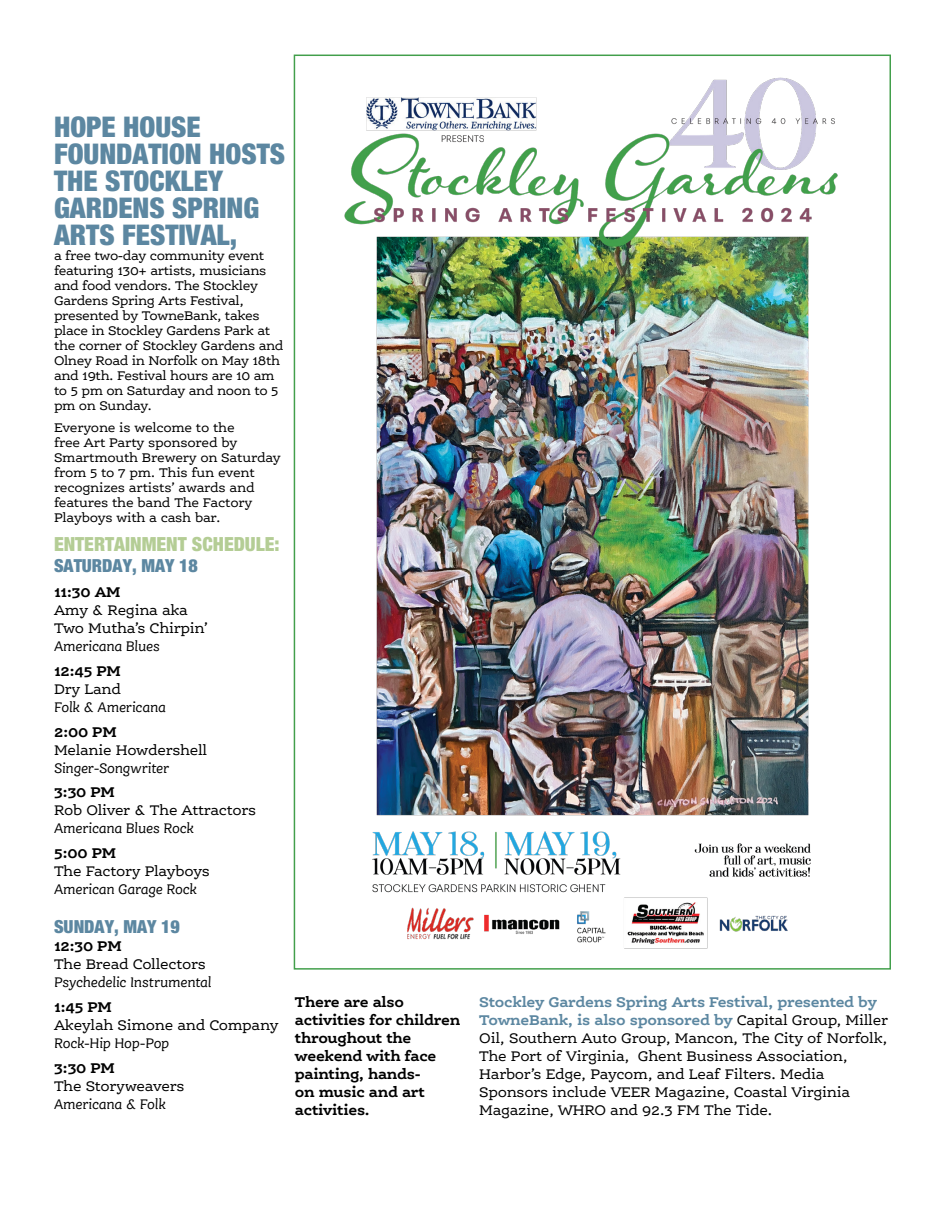
<style>
.page{position:relative;width:945px;height:1215px;background:#fff}
.page>*{position:absolute;margin:0;border:0;box-sizing:border-box;transform-origin:0 0}
.t1{font:900 condensed 28.5px/27px "Helvetica Neue";color:#5c87a1}
.t2{font:900 condensed 19.5px "Helvetica Neue";color:#b4cd95}
.t3{font:900 condensed 18px "Helvetica Neue";color:#5c87a1}
.t4{font:15px/18px "Ernestine Pro";letter-spacing:-.02em;color:#000}
.t5{font:700 15px/18px "Ernestine Pro";letter-spacing:-.02em;color:#000}
.t6{font:italic 15px "Ernestine Pro";letter-spacing:-.025em;color:#000}
.t7{font:13.5px/15px "Ernestine Pro";letter-spacing:-.03em;color:#000}
.s1{font-weight:700;color:#5c87a1}
</style>
<div class="page">
<img style="left:344px;top:77px;width:494px;height:872px">
<p class="t1" style="left:54px;top:113px;width:233px">HOPE HOUSE<br>FOUNDATION HOSTS<br>THE STOCKLEY<br>GARDENS SPRING<br>ARTS FESTIVAL,</p>
<p class="t7" style="left:54px;top:248px;width:231px">a free two-day community event featuring 130+ artists, musicians and food vendors. The Stockley<br>Gardens Spring Arts Festival, presented by TowneBank, takes place in Stockley Gardens Park at the corner of Stockley Gardens and<br>Olney Road in Norfolk on May 18th and 19th. Festival hours are 10 am to 5 pm on Saturday and noon to 5 pm on Sunday.</p>
<p class="t7" style="left:54px;top:419px;width:228px">Everyone is welcome to the<br>free Art Party sponsored by<br>Smartmouth Brewery on Saturday from 5 to 7 pm. This fun event recognizes artists’ awards and features the band The Factory<br>Playboys with a cash bar.</p>
<p class="t2" style="left:54px;top:532px;width:227px">ENTERTAINMENT SCHEDULE:</p>
<p class="t3" style="left:54px;top:555px;width:145px">SATURDAY, MAY 18</p>
<p class="t5" style="left:54px;top:583px;width:68px">11:30 AM</p>
<p class="t4" style="left:54px;top:601px;width:135px">Amy &amp; Regina aka</p>
<p class="t4" style="left:54px;top:619px;width:156px">Two Mutha’s Chirpin’</p>
<p class="t6" style="left:54px;top:637px;width:108px">Americana Blues</p>
<p class="t5" style="left:54px;top:661px;width:68px">12:45 PM</p>
<p class="t4" style="left:54px;top:680px;width:69px">Dry Land</p>
<p class="t6" style="left:54px;top:698px;width:114px">Folk &amp; Americana</p>
<p class="t5" style="left:54px;top:722px;width:64px">2:00 PM</p>
<p class="t4" style="left:54px;top:740px;width:155px">Melanie Howdershell</p>
<p class="t6" style="left:54px;top:759px;width:117px">Singer-Songwriter</p>
<p class="t5" style="left:54px;top:783px;width:62px">3:30 PM</p>
<p class="t4" style="left:54px;top:801px;width:204px">Rob Oliver &amp; The Attractors</p>
<p class="t6" style="left:54px;top:820px;width:142px">Americana Blues Rock</p>
<p class="t5" style="left:54px;top:844px;width:64px">5:00 PM</p>
<p class="t4" style="left:54px;top:862px;width:157px">The Factory Playboys</p>
<p class="t6" style="left:54px;top:880px;width:145px">American Garage Rock</p>
<p class="t3" style="left:54px;top:916px;width:127px">SUNDAY, MAY 19</p>
<p class="t5" style="left:54px;top:937px;width:69px">12:30 PM</p>
<p class="t4" style="left:54px;top:955px;width:153px">The Bread Collectors</p>
<p class="t6" style="left:54px;top:973px;width:159px">Psychedelic Instrumental</p>
<p class="t5" style="left:54px;top:997px;width:59px">1:45 PM</p>
<p class="t4" style="left:54px;top:1016px;width:226px">Akeylah Simone and Company</p>
<p class="t6" style="left:54px;top:1034px;width:117px">Rock-Hip Hop-Pop</p>
<p class="t5" style="left:54px;top:1058px;width:62px">3:30 PM</p>
<p class="t4" style="left:54px;top:1076px;width:132px">The Storyweavers</p>
<p class="t6" style="left:54px;top:1095px;width:114px">Americana &amp; Folk</p>
<p class="t5" style="left:295px;top:992px;width:167px">There are also activities for children throughout the weekend with face painting, hands-<br>on music and art activities.</p>
<p class="t4" style="left:479px;top:993px;width:410px"><span class="s1">Stockley Gardens Spring Arts Festival, presented by TowneBank, is also sponsored by</span> Capital Group, Miller Oil, Southern Auto Group, Mancon, The City of Norfolk, The Port of Virginia, Ghent Business Association, Harbor’s Edge, Paycom, and Leaf Filters. Media Sponsors include VEER Magazine, Coastal Virginia Magazine, WHRO and 92.3 FM The Tide.</p>
</div>
